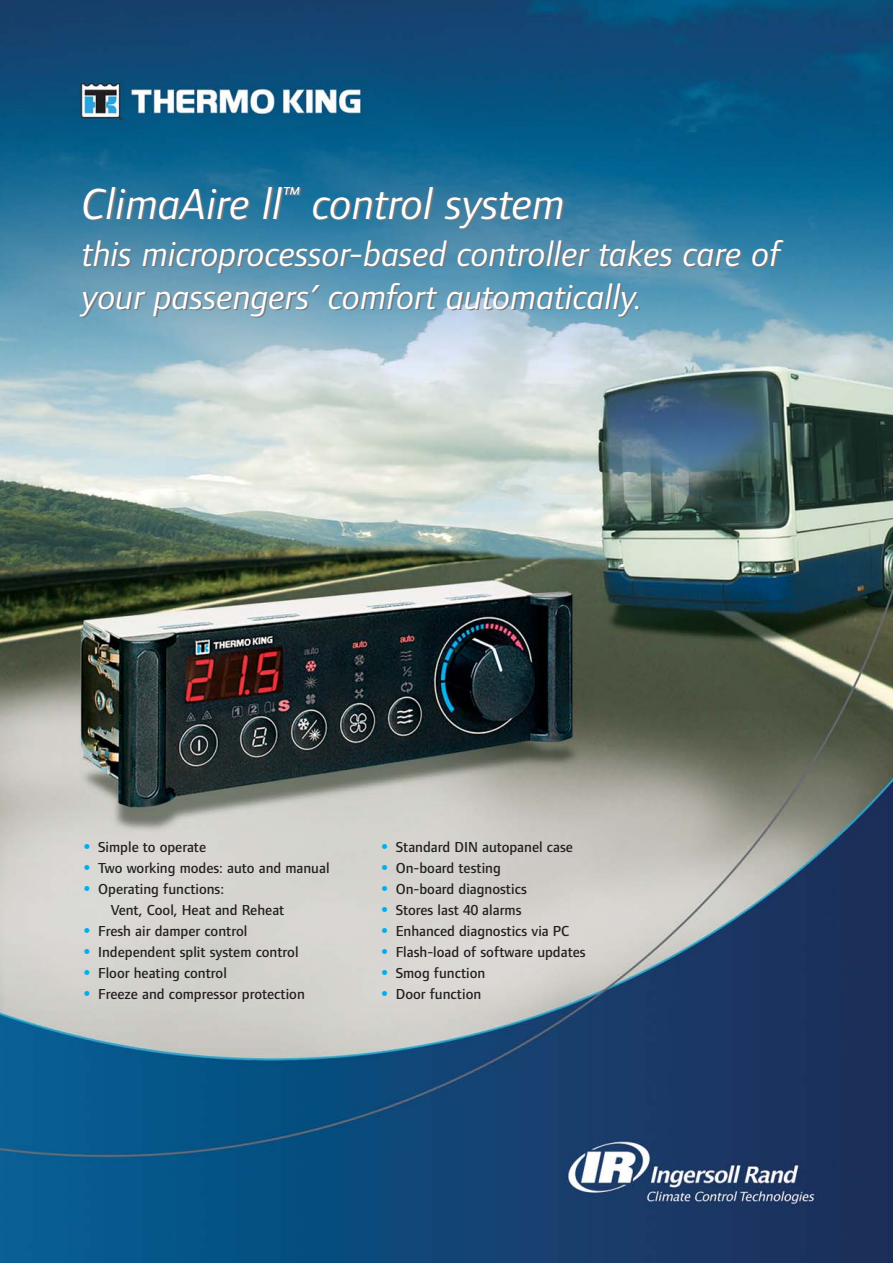
<style>
.page{position:relative;width:893px;height:1263px;background:#fff}
.page>*{position:absolute;margin:0;border:0;box-sizing:border-box;transform-origin:0 0}
.t1{font:italic 45px "Foundry Form Sans";color:#fff}
.t2{font:italic 36px/43.2px "Foundry Form Sans";color:#fff}
.t3{font:500 15px/21px "Foundry Form Sans";color:#231f20}
.s1{font-weight:800;font-size:19.5px;color:#00aeef}
</style>
<div class="page">
<img style="left:0;top:0;width:892px;height:1263px">
<h1 class="t1" style="left:82px;top:188px;width:484px">ClimaAire ll<sup>™</sup> control system</h1>
<h2 class="t2" style="left:82px;top:236px;width:699px">this microprocessor-based controller takes care of your passengers’ comfort automatically.</h2>
<p class="t3" style="left:82px;top:838px;width:125px"><span class="s1">•</span> Simple to operate</p>
<p class="t3" style="left:82px;top:859px;width:249px"><span class="s1">•</span> Two working modes: auto and manual</p>
<p class="t3" style="left:111px;top:880px;width:175px;text-indent:-28px"><span class="s1">•</span> Operating functions:<br>Vent, Cool, Heat and Reheat</p>
<p class="t3" style="left:82px;top:922px;width:166px"><span class="s1">•</span> Fresh air damper control</p>
<p class="t3" style="left:82px;top:943px;width:218px"><span class="s1">•</span> Independent split system control</p>
<p class="t3" style="left:82px;top:964px;width:146px"><span class="s1">•</span> Floor heating control</p>
<p class="t3" style="left:82px;top:985px;width:224px"><span class="s1">•</span> Freeze and compressor protection</p>
<p class="t3" style="left:380px;top:838px;width:195px"><span class="s1">•</span> Standard DIN autopanel case</p>
<p class="t3" style="left:380px;top:859px;width:122px"><span class="s1">•</span> On-board testing</p>
<p class="t3" style="left:380px;top:880px;width:148px"><span class="s1">•</span> On-board diagnostics</p>
<p class="t3" style="left:380px;top:901px;width:143px"><span class="s1">•</span> Stores last 40 alarms</p>
<p class="t3" style="left:380px;top:922px;width:191px"><span class="s1">•</span> Enhanced diagnostics via PC</p>
<p class="t3" style="left:380px;top:943px;width:207px"><span class="s1">•</span> Flash-load of software updates</p>
<p class="t3" style="left:380px;top:964px;width:107px"><span class="s1">•</span> Smog function</p>
<p class="t3" style="left:380px;top:985px;width:103px"><span class="s1">•</span> Door function</p>
</div>
